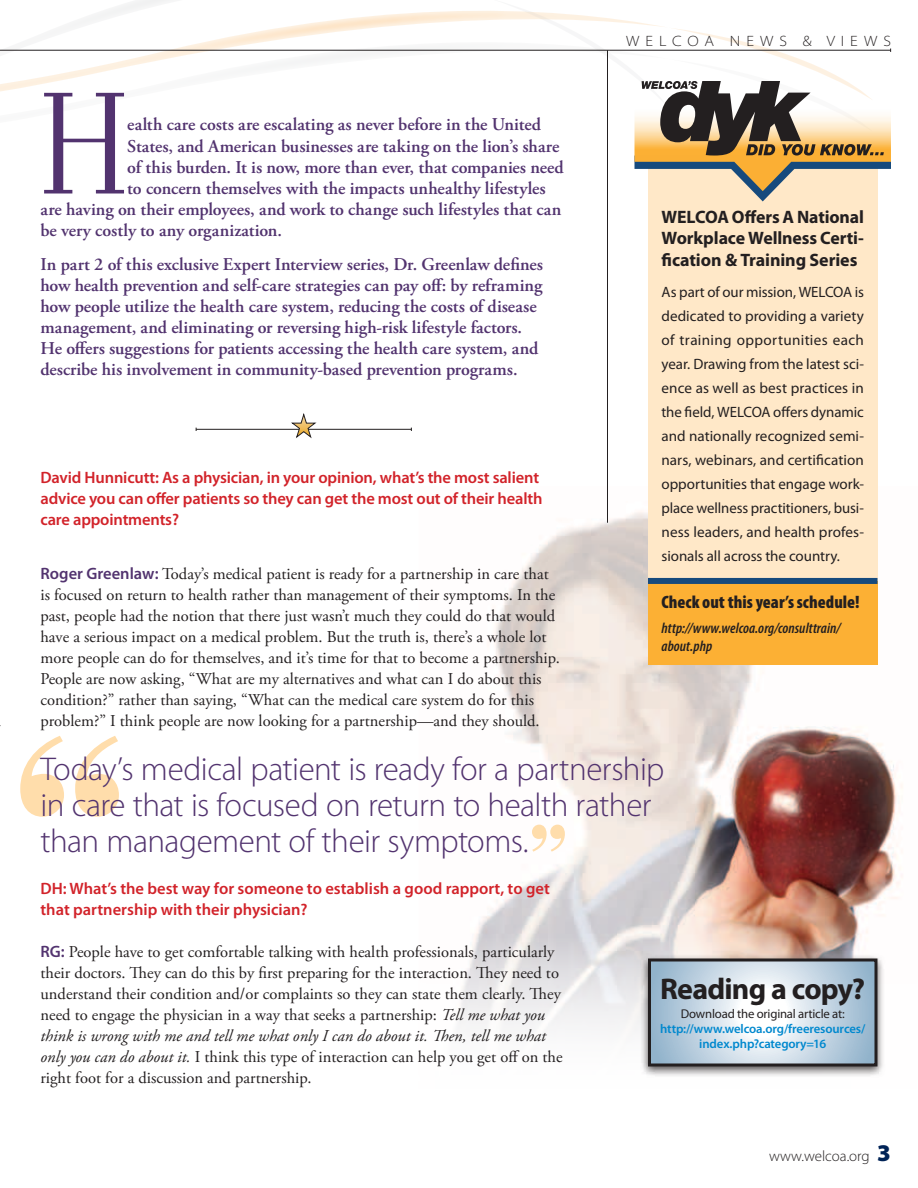
<style>
.page{position:relative;width:918px;height:1188px;background:#fff}
.page>*{position:absolute;margin:0;border:0;box-sizing:border-box;transform-origin:0 0}
.t1{font:300 145.05px "Fenice IT Cby BT";color:#52336f}
.t2{font:300 33px/36px "Myriad Pro";letter-spacing:-.015em;color:#52336f}
.t3{font:700 30px "Myriad Pro";letter-spacing:-.025em;color:#231f20}
.t4{font:600 18px/21px "Adobe Garamond Pro";letter-spacing:-.005em;color:#52336f}
.t5{font:700 18px/21.6px "Myriad Pro";letter-spacing:-.01em;color:#231f20;text-align:justify}
.t6{font:900 condensed 18px "Myriad Pro";color:#231f20}
.t7{font:16.5px/21px "Adobe Garamond Pro";color:#231f20}
.t8{font:600 16.5px/21px "Myriad Pro";letter-spacing:-.01em;color:#d2232a}
.t9{font:15px/24px "Myriad Pro";color:#231f20;text-align:justify}
.t10{font:italic 600 condensed 15px/18px "Myriad Pro";letter-spacing:.005em;color:#231f20}
.t11{font:300 semi-expanded 15px "Myriad Pro";letter-spacing:.4em;color:#231f20}
.t12{font:300 15px "Myriad Pro";color:#231f20}
.t13{font:600 12.75px/15px "Myriad Pro";letter-spacing:-.01em;color:#0088ce;text-align:center}
.t14{font:12.75px "Myriad Pro";letter-spacing:-.015em;color:#231f20}
.s1{font-family:"Myriad Pro";font-weight:600;color:#52336f}
.s2{font-style:italic}
.s3{font-weight:900;font-size:24px;color:#002357}
</style>
<div class="page">
<svg style="left:670px;top:28px;width:203px;height:53px"></svg>
<svg style="left:0;top:0;width:594px;height:92px"></svg>
<hr style="left:0;top:50px;width:891px;height:1px;background:#231f20">
<img style="left:459px;top:511px;width:444px;height:520px">
<hr style="left:607px;top:50px;width:1px;height:473px;background:#231f20">
<hr style="left:196px;top:429px;width:215px;height:1px;background:#231f20">
<svg style="left:290px;top:414px;width:27px;height:25px"></svg>
<div style="left:648px;top:155px;width:230px;height:426px;background:#ffe8c8"></div>
<div style="left:648px;top:581px;width:230px;height:83px;background:#fcb034"></div>
<div style="left:648px;top:578px;width:229px;height:6px;background:#164a7d"></div>
<svg style="left:634px;top:81px;width:257px;height:120px"></svg>
<svg style="left:20px;top:736px;width:99px;height:81px"></svg>
<svg style="left:532px;top:825px;width:33px;height:27px"></svg>
<div style="left:640px;top:953px;width:245px;height:125px;background:#231f20;opacity:.75"></div>
<svg style="left:652px;top:962px;width:221px;height:100px;background:#c8d8e5"></svg>
<div style="left:648px;top:958px;width:229px;height:108px;border:3px solid #231f20"></div>
<h1 class="t1" style="left:40px;top:54px;width:89px">H</h1>
<p class="t4" style="left:127px;top:115px;width:415px">ealth care costs are escalating as never before in the United</p>
<p class="t4" style="left:127px;top:136px;width:434px">States, and American businesses are taking on the lion’s share</p>
<p class="t4" style="left:127px;top:157px;width:438px">of this burden. It is now, more than ever, that companies need</p>
<p class="t4" style="left:127px;top:178px;width:420px">to concern themselves with the impacts unhealthy lifestyles</p>
<p class="t4" style="left:41px;top:199px;width:522px">are having on their employees, and work to change such lifestyles that can</p>
<p class="t4" style="left:41px;top:220px;width:243px">be very costly to any organization.</p>
<p class="t4" style="left:41px;top:254px;width:504px">In part 2 of this exclusive Expert Interview series, Dr. Greenlaw defines how health prevention and self-care strategies can pay off: by reframing how people utilize the health care system, reducing the costs of disease management, and eliminating or reversing high-risk lifestyle factors.<br>He offers suggestions for patients accessing the health care system, and describe his involvement in community-based prevention programs.</p>
<p class="t8" style="left:40px;top:467px;width:504px">David Hunnicutt: As a physician, in your opinion, what’s the most salient advice you can offer patients so they can get the most out of their health care appointments?</p>
<p class="t7" style="left:40px;top:564px;width:521px"><span class="s1">Roger Greenlaw:</span> Today’s medical patient is ready for a partnership in care that is focused on return to health rather than management of their symptoms. In the past, people had the notion that there just wasn’t much they could do that would have a serious impact on a medical problem. But the truth is, there’s a whole lot more people can do for themselves, and it’s time for that to become a partnership.<br>People are now asking, “What are my alternatives and what can I do about this condition?” rather than saying, “What can the medical care system do for this problem?” I think people are now looking for a partnership—and they should.</p>
<p class="t11" style="left:626px;top:32px;width:266px">WELCOA NEWS &amp; VIEWS</p>
<p class="t5" style="left:661px;top:205px;width:204px">WELCOA Offers A National Workplace Wellness Certi&shy;fication &amp; Training Series</p>
<p class="t9" style="left:661px;top:279px;width:204px">As part of our mission, WELCOA is dedicated to providing a variety of training opportunities each year. Drawing from the latest sci&shy;ence as well as best practices in the field, WELCOA offers dynamic and nationally recognized semi&shy;nars, webinars, and certification opportunities that engage work&shy;place wellness practitioners, busi&shy;ness leaders, and health profes&shy;sionals all across the country.</p>
<p class="t6" style="left:661px;top:592px;width:200px">Check out this year’s schedule!</p>
<p class="t10" style="left:661px;top:619px;width:181px">http://www.welcoa.org/consulttrain/ about.php</p>
<h2 class="t2" style="left:40px;top:751px;width:625px">Today’s medical patient is ready for a partnership in care that is focused on return to health rather than management of their symptoms.</h2>
<p class="t8" style="left:40px;top:878px;width:511px">DH: What’s the best way for someone to establish a good rapport, to get that partnership with their physician?</p>
<p class="t7" style="left:40px;top:942px;width:524px"><span class="s1">RG:</span> People have to get comfortable talking with health professionals, particularly their doctors. They can do this by first preparing for the interaction. They need to understand their condition and/or complaints so they can state them clearly. They need to engage the physician in a way that seeks a partnership: <span class="s2">Tell me what you think is wrong with me and tell me what only I can do about it. Then, tell me what only you can do about it.</span> I think this type of interaction can help you get off on the right foot for a discussion and partnership.</p>
<h3 class="t3" style="left:660px;top:970px;width:206px">Reading a copy?</h3>
<p class="t14" style="left:681px;top:1006px;width:166px">Download the original article at:</p>
<p class="t13" style="left:660px;top:1021px;width:207px">http://www.welcoa.org/freeresources/ index.php?category=16</p>
<p class="t12" style="left:769px;top:1148px;width:123px">www.welcoa.org <span class="s3">3</span></p>
</div>
